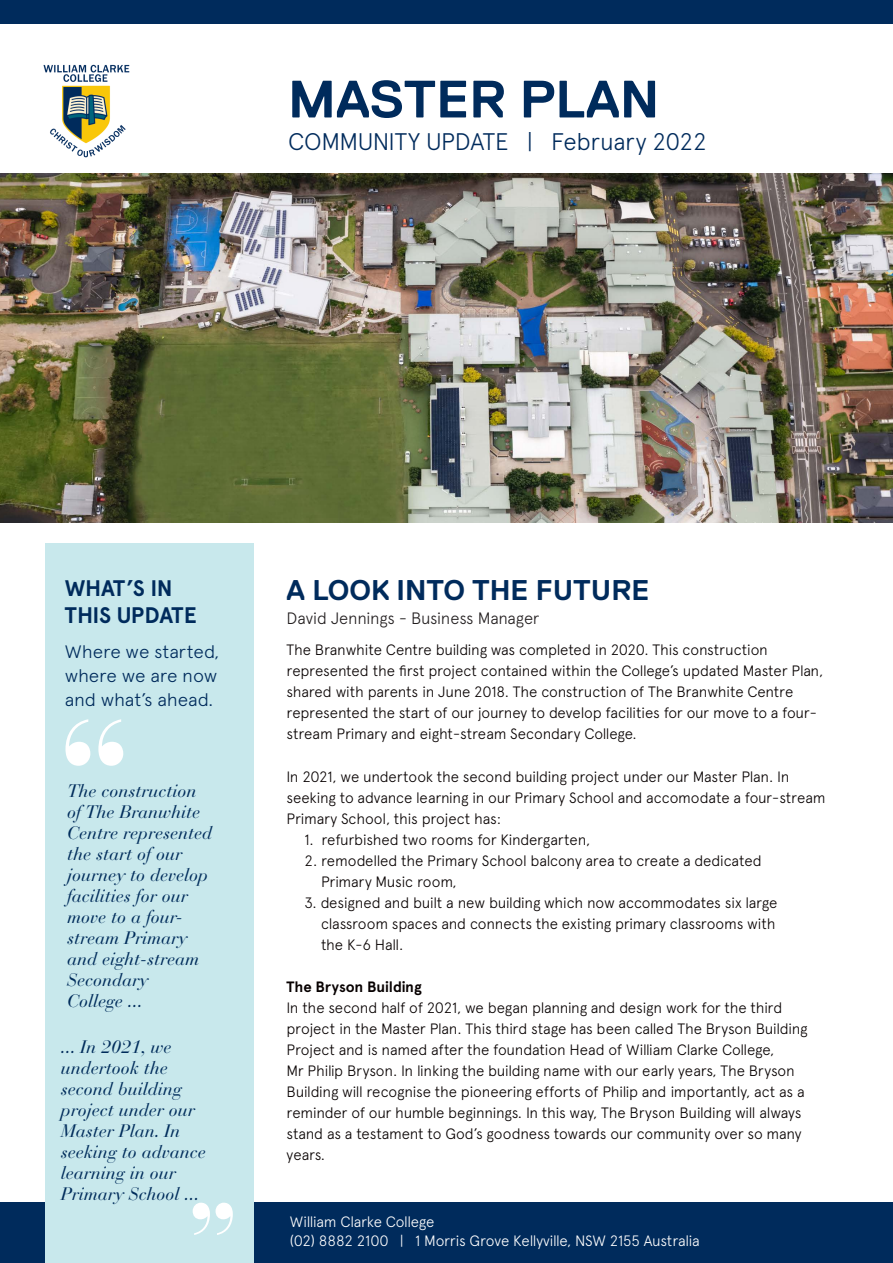
<style>
.page{position:relative;width:893px;height:1263px;background:#fff}
.page>*{position:absolute;margin:0;border:0;box-sizing:border-box;transform-origin:0 0}
.t1{font:700 148.2px "Bauer Bodoni Std";color:#fff}
.t2{font:700 102.9px "Bauer Bodoni Std";color:#fff}
.t3{font:700 52.5px "Replica";color:#002b5c}
.t4{font:700 28.5px "Replica";color:#002b5c}
.t5{font:300 24px "Apercu";letter-spacing:-.02em;color:#002b5c}
.t6{font:700 22.5px "Apercu";letter-spacing:-.015em;color:#002b5c}
.t7{font:italic 18px/21px "Bauer Bodoni Std";color:#002c5b}
.t8{font:300 18px "Apercu";letter-spacing:-.01em;color:#002b5c;scale:1.05 1}
.t9{font:300 16.5px "Apercu";letter-spacing:-.015em;color:#231f20}
.t10{font:300 15px/21px "Apercu";letter-spacing:-.015em;color:#070101}
.t11{font:300 15px "Apercu";letter-spacing:-.015em;color:#fff}
.t12{font:700 15px "Apercu";letter-spacing:-.005em;color:#070101}
</style>
<div class="page">
<img style="left:18px;top:64px;width:133px;height:110px">
<div style="left:0;top:1202px;width:893px;height:61px;background:#002b5c"></div>
<img style="left:0;top:174px;width:893px;height:348px">
<div style="left:45px;top:544px;width:209px;height:719px;background:#c8e8ec"></div>
<div style="left:0;top:0;width:893px;height:23px;background:#002b5c"></div>
<p class="t3" style="left:288px;top:70px;width:373px">MASTER PLAN</p>
<p class="t5" style="left:288px;top:127px;width:420px">COMMUNITY UPDATE | February 2022</p>
<p class="t6" style="left:65px;top:574px;width:109px">WHAT’S IN</p>
<p class="t6" style="left:65px;top:601px;width:134px">THIS UPDATE</p>
<p class="t8" style="left:65px;top:640px;width:149px">Where we started,</p>
<p class="t8" style="left:65px;top:664px;width:147px">where we are now</p>
<p class="t8" style="left:65px;top:688px;width:143px">and what’s ahead.</p>
<p class="t1" style="left:57px;top:685px;width:76px">“</p>
<p class="t7" style="left:67px;top:780px;width:146px">The construction of The Branwhite<br>Centre represented the start of our journey to develop facilities for our move to a four&shy;stream Primary and eight-stream<br>Secondary</p>
<p class="t7" style="left:67px;top:990px;width:77px">College ...</p>
<p class="t7" style="left:61px;top:1036px;width:147px">... In 2021, we undertook the second building project under our<br>Master Plan. In seeking to advance learning in our<br>Primary School ...</p>
<p class="t2" style="left:187px;top:1179px;width:53px">”</p>
<p class="t4" style="left:286px;top:574px;width:364px">A LOOK INTO THE FUTURE</p>
<p class="t9" style="left:286px;top:608px;width:255px">David Jennings - Business Manager</p>
<p class="t10" style="left:286px;top:640px;width:538px">The Branwhite Centre building was completed in 2020. This construction represented the first project contained within the College’s updated Master Plan, shared with parents in June 2018. The construction of The Branwhite Centre represented the start of our journey to develop facilities for our move to a four&shy;stream Primary and eight-stream Secondary College.</p>
<p class="t10" style="left:286px;top:766px;width:541px">In 2021, we undertook the second building project under our Master Plan. In seeking to advance learning in our Primary School and accomodate a four-stream<br>Primary School, this project has:</p>
<p class="t10" style="left:304px;top:829px;width:287px">1. refurbished two rooms for Kindergarten,</p>
<p class="t10" style="left:304px;top:850px;width:459px">2. remodelled the Primary School balcony area to create a dedicated</p>
<p class="t10" style="left:321px;top:871px;width:137px">Primary Music room,</p>
<p class="t10" style="left:304px;top:892px;width:474px">3. designed and built a new building which now accommodates six large</p>
<p class="t10" style="left:321px;top:913px;width:456px">classroom spaces and connects the existing primary classrooms with</p>
<p class="t10" style="left:321px;top:934px;width:84px">the K-6 Hall.</p>
<p class="t12" style="left:286px;top:977px;width:137px">The Bryson Building</p>
<p class="t10" style="left:286px;top:997px;width:523px">In the second half of 2021, we began planning and design work for the third project in the Master Plan. This third stage has been called The Bryson Building Project and is named after the foundation Head of William Clarke College,<br>Mr Philip Bryson. In linking the building name with our early years, The Bryson Building will recognise the pioneering efforts of Philip and importantly, act as a reminder of our humble beginnings. In this way, The Bryson Building will always stand as a testament to God’s goodness towards our community over so many years.</p>
<p class="t11" style="left:290px;top:1213px;width:146px">William Clarke College</p>
<p class="t11" style="left:290px;top:1232px;width:411px">(02) 8882 2100 | 1 Morris Grove Kellyville, NSW 2155 Australia</p>
</div>
